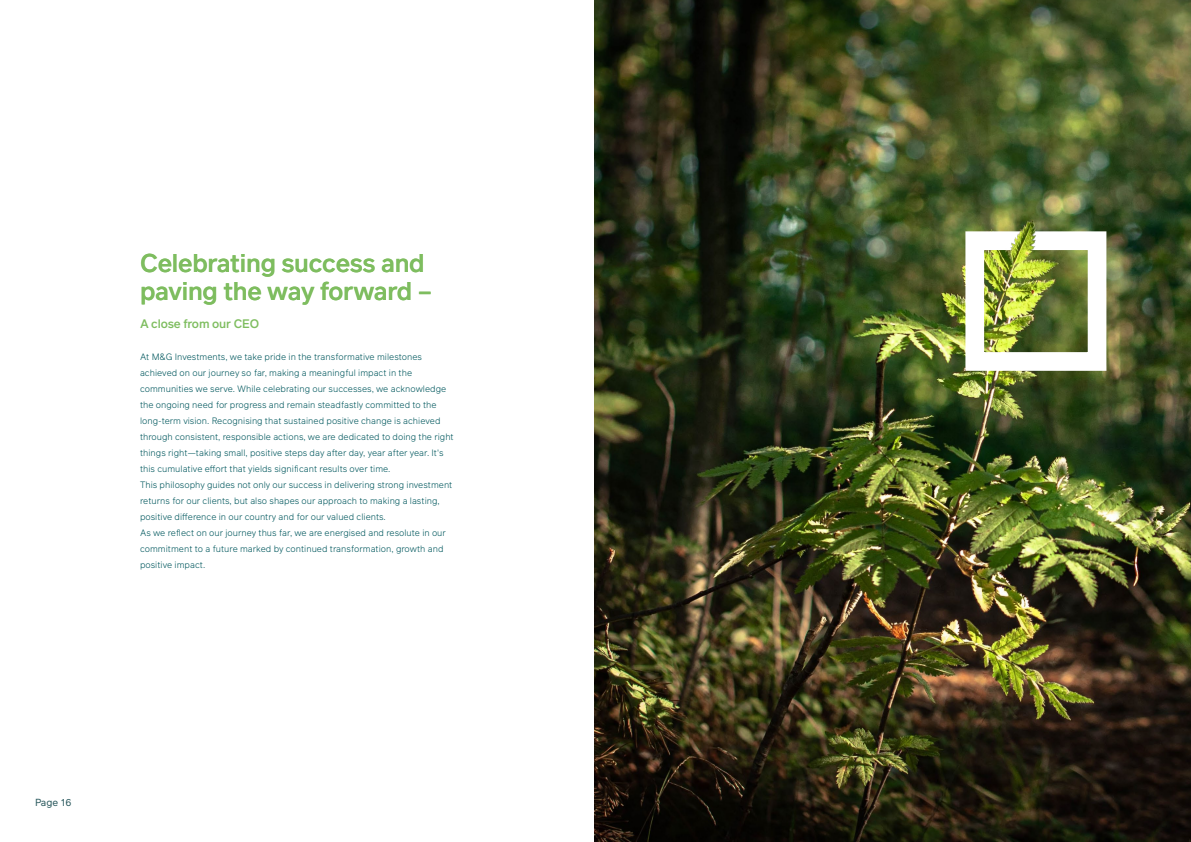
<style>
.page{position:relative;width:1191px;height:842px;background:#fff}
.page>*{position:absolute;margin:0;border:0;box-sizing:border-box;transform-origin:0 0}
.t1{font:500 25px/28px "Infra";letter-spacing:-.01em;color:#7ebd5f}
.t2{font:500 12px "Infra";letter-spacing:-.01em;color:#7ebd5f}
.t3{font:10px "Infra";color:#2c5a5f}
.t4{font:300 9px/16px "Infra";color:#055a60}
</style>
<div class="page">
<img style="left:595px;top:0;width:595px;height:842px">
<div style="left:965px;top:231px;width:141px;height:140px;border:19px solid #fff"></div>
<h1 class="t1" style="left:140px;top:248px;width:294px">Celebrating success and paving the way forward –</h1>
<h2 class="t2" style="left:140px;top:315px;width:121px">A close from our CEO</h2>
<p class="t4" style="left:140px;top:348px;width:315px">At M&amp;G Investments, we take pride in the transformative milestones achieved on our journey so far, making a meaningful impact in the communities we serve. While celebrating our successes, we acknowledge the ongoing need for progress and remain steadfastly committed to the long-term vision. Recognising that sustained positive change is achieved through consistent, responsible actions, we are dedicated to doing the right things right—taking small, positive steps day after day, year after year. It's this cumulative effort that yields significant results over time.<br>This philosophy guides not only our success in delivering strong investment returns for our clients, but also shapes our approach to making a lasting, positive difference in our country and for our valued clients.<br>As we reflect on our journey thus far, we are energised and resolute in our commitment to a future marked by continued transformation, growth and positive impact.</p>
<p class="t3" style="left:35px;top:795px;width:38px">Page 16</p>
</div>
